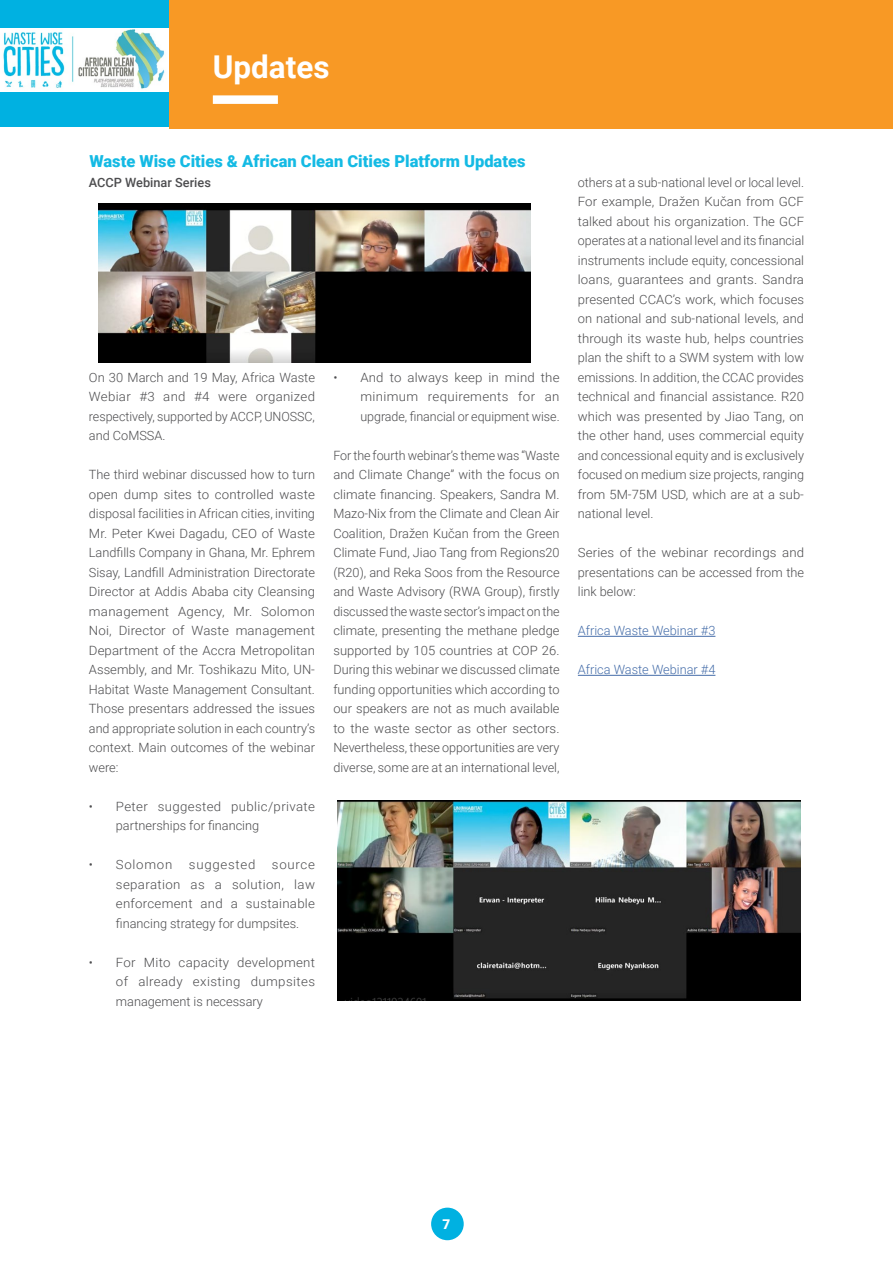
<style>
.page{position:relative;width:893px;height:1263px;background:#fff}
.page>*{position:absolute;margin:0;border:0;box-sizing:border-box;transform-origin:0 0}
.t1{font:700 31.5px "Roboto";color:#fff}
.t2{font:900 16.5px "Roboto";color:#14bae4}
.t3{font:900 13.5px "Roboto";color:#fff}
.t4{font:300 12.75px/19.5px "Roboto";color:#4d4d4f;text-align:justify}
.t5{font:300 12.75px/19.5px "Roboto";color:#4d4d4f;text-align:justify;scale:1.04 1}
.t6{font:300 12.75px/19.5px "Roboto";letter-spacing:.025em;color:#4d4d4f}
.t7{font:300 12.75px "Roboto";color:#456da9}
.t8{font:500 12.75px "Roboto";color:#4d4d4f}
.t9{font:300 12.75px "Roboto";letter-spacing:.055em;color:#4d4d4f;scale:1.04 1}
.t10{font:300 12.75px "Roboto";letter-spacing:.055em;color:#4d4d4f}
</style>
<div class="page">
<div style="left:0;top:0;width:169px;height:126px;background:#00b1e1"></div>
<div style="left:169px;top:0;width:724px;height:128px;background:#f89925"></div>
<div style="left:213px;top:95px;width:65px;height:9px;background:#fff"></div>
<img style="left:0;top:28px;width:169px;height:64px">
<hr style="left:578px;top:636px;width:137px;height:1px;background:#456da9">
<hr style="left:578px;top:675px;width:137px;height:1px;background:#456da9">
<img style="left:99px;top:204px;width:432px;height:158px">
<img style="left:337px;top:800px;width:463px;height:200px">
<div style="left:431px;top:1207px;width:33px;height:33px;background:#00b1e1;border-radius:50%"></div>
<h1 class="t1" style="left:213px;top:45px;width:118px">Updates</h1>
<p class="t2" style="left:89px;top:150px;width:438px">Waste Wise Cities &amp; African Clean Cities Platform Updates</p>
<p class="t8" style="left:89px;top:173px;width:123px">ACCP Webinar Series</p>
<p class="t4" style="left:89px;top:367px;width:228px">On 30 March and 19 May, Africa Waste Webiar #3 and #4 were organized respectively, supported by ACCP, UNOSSC, and CoMSSA.</p>
<p class="t4" style="left:89px;top:465px;width:228px">The third webinar discussed how to turn open dump sites to controlled waste disposal facilities in African cities, inviting Mr. Peter Kwei Dagadu, CEO of Waste Landfills Company in Ghana, Mr. Ephrem Sisay, Landfill Administration Directorate Director at Addis Ababa city Cleansing management Agency, Mr. Solomon Noi, Director of Waste management Department of the Accra Metropolitan Assembly, and Mr. Toshikazu Mito, UN-Habitat Waste Management Consultant.<br>Those presentars addressed the issues and appropriate solution in each country’s context. Main outcomes of the webinar were:</p>
<p class="t6" style="left:116px;top:796px;width:201px;text-indent:-27px">• Peter suggested public/private partnerships for financing</p>
<p class="t10" style="left:89px;top:856px;width:85px">• Solomon</p>
<p class="t9" style="left:189px;top:856px;width:65px">suggested</p>
<p class="t5" style="left:116px;top:855px;width:193px;text-indent:156px">source separation as a solution, law enforcement and a sustainable financing strategy for dumpsites.</p>
<p class="t4" style="left:116px;top:952px;width:201px;text-indent:-27px">• For Mito capacity development of already existing dumpsites management is necessary</p>
<p class="t4" style="left:360px;top:367px;width:201px;text-indent:-27px">• And to always keep in mind the minimum requirements for an upgrade, financial or equipment wise.</p>
<p class="t4" style="left:333px;top:445px;width:228px">For the fourth webinar’s theme was “Waste and Climate Change” with the focus on climate financing. Speakers, Sandra M.<br>Mazo-Nix from the Climate and Clean Air Coalition, Dražen Kučan from the Green Climate Fund, Jiao Tang from Regions20 (R20), and Reka Soos from the Resource and Waste Advisory (RWA Group), firstly discussed the waste sector’s impact on the climate, presenting the methane pledge supported by 105 countries at COP 26.<br>During this webinar we discussed climate funding opportunities which according to our speakers are not as much available to the waste sector as other sectors.<br>Nevertheless, these opportunities are very diverse, some are at an international level,</p>
<p class="t4" style="left:578px;top:172px;width:228px">others at a sub-national level or local level.<br>For example, Dražen Kučan from GCF talked about his organization. The GCF operates at a national level and its financial instruments include equity, concessional loans, guarantees and grants. Sandra presented CCAC’s work, which focuses on national and sub-national levels, and through its waste hub, helps countries plan the shift to a SWM system with low emissions. In addition, the CCAC provides technical and financial assistance. R20 which was presented by Jiao Tang, on the other hand, uses commercial equity and concessional equity and is exclusively focused on medium size projects, ranging from 5M-75M USD, which are at a sub&shy;national level.</p>
<p class="t5" style="left:578px;top:543px;width:219px">Series of the webinar recordings and presentations can be accessed from the link below:</p>
<p class="t7" style="left:578px;top:622px;width:139px">Africa Waste Webinar #3</p>
<p class="t7" style="left:578px;top:661px;width:139px">Africa Waste Webinar #4</p>
<p class="t3" style="left:443px;top:1215px;width:9px">7</p>
</div>
